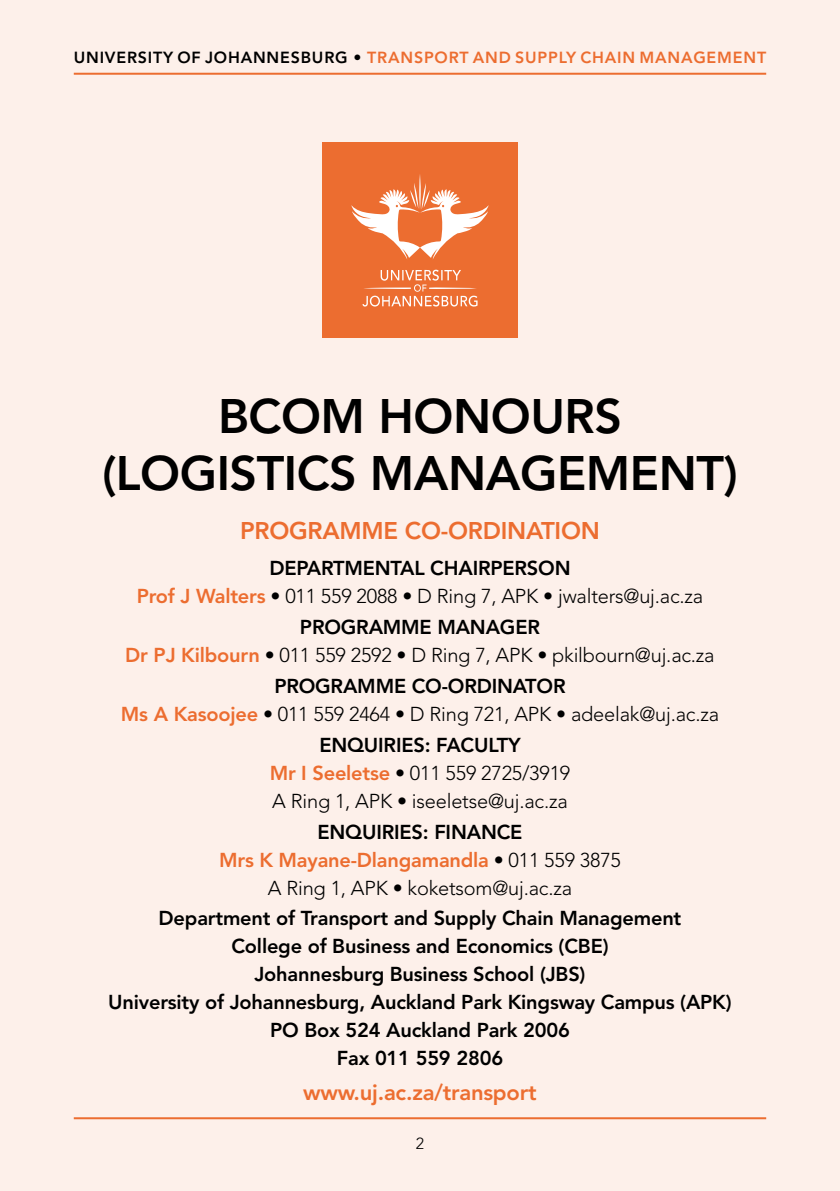
<style>
.page{position:relative;width:840px;height:1191px;background:#fff}
.page>*{position:absolute;margin:0;border:0;box-sizing:border-box;transform-origin:0 0}
.t1{font:800 48px/56px "Avenir";letter-spacing:-.01em;color:#000;text-align:center}
.t2{font:800 24px "Avenir";letter-spacing:-.01em;color:#ec6d30}
.t3{font:800 22px "Avenir";letter-spacing:-.01em;color:#ec6d30}
.t4{font:300 20px/28px "Avenir";letter-spacing:-.01em;color:#000;text-align:center}
.t5{font:800 20px/28px "Avenir";letter-spacing:-.01em;color:#000;text-align:center}
.t6{font:800 16px "Avenir";letter-spacing:.05em;color:#ec6d30}
.t7{font:300 16px "Avenir";color:#000}
.s1{color:#000}
.s2{font-weight:300;color:#000}
.s3{font-weight:800}
.s4{font-weight:800;color:#ec6d30}
</style>
<div class="page">
<div style="left:0;top:0;width:839px;height:1191px;background:#fdf0ea"></div>
<hr style="left:74px;top:73px;width:691px;height:2px;background:#ec6d30">
<hr style="left:74px;top:1117px;width:691px;height:2px;background:#ec6d30">
<div style="left:322px;top:142px;width:195px;height:196px;background:#ec6d30"></div>
<svg style="left:351px;top:174px;width:137px;height:85px"></svg>
<svg style="left:362px;top:269px;width:115px;height:38px"></svg>
<p class="t6" style="left:74px;top:48px;width:693px"><span class="s1">UNIVERSITY OF JOHANNESBURG</span> <span class="s2">•</span> TRANSPORT AND SUPPLY CHAIN MANAGEMENT</p>
<h1 class="t1" style="left:102px;top:389px;width:637px">BCOM HONOURS (LOGISTICS MANAGEMENT)</h1>
<p class="t2" style="left:240px;top:516px;width:361px">PROGRAMME CO-ORDINATION</p>
<p class="t4" style="left:137px;top:554px;width:567px"><span class="s3">DEPARTMENTAL CHAIRPERSON<br></span><span class="s4">Prof J Walters</span> • 011 559 2088 • D Ring 7, APK • jwalters@uj.ac.za</p>
<p class="t4" style="left:125px;top:613px;width:590px"><span class="s3">PROGRAMME MANAGER<br></span><span class="s4">Dr PJ Kilbourn</span> • 011 559 2592 • D Ring 7, APK • pkilbourn@uj.ac.za</p>
<p class="t4" style="left:121px;top:672px;width:599px"><span class="s3">PROGRAMME CO-ORDINATOR<br></span><span class="s4">Ms A Kasoojee</span> • 011 559 2464 • D Ring 721, APK • adeelak@uj.ac.za</p>
<p class="t4" style="left:269px;top:730px;width:302px"><span class="s3">ENQUIRIES: FACULTY<br></span><span class="s4">Mr I Seeletse</span> • 011 559 2725/3919<br>A Ring 1, APK • iseeletse@uj.ac.za</p>
<p class="t4" style="left:219px;top:817px;width:403px"><span class="s3">ENQUIRIES: FINANCE<br></span><span class="s4">Mrs K Mayane-Dlangamandla</span> • 011 559 3875<br>A Ring 1, APK • koketsom@uj.ac.za</p>
<p class="t5" style="left:108px;top:904px;width:624px">Department of Transport and Supply Chain Management<br>College of Business and Economics (CBE)<br>Johannesburg Business School (JBS)<br>University of Johannesburg, Auckland Park Kingsway Campus (APK)<br>PO Box 524 Auckland Park 2006<br>Fax 011 559 2806</p>
<p class="t3" style="left:303px;top:1079px;width:235px">www.uj.ac.za/transport</p>
<p class="t7" style="left:415px;top:1134px;width:10px">2</p>
</div>
